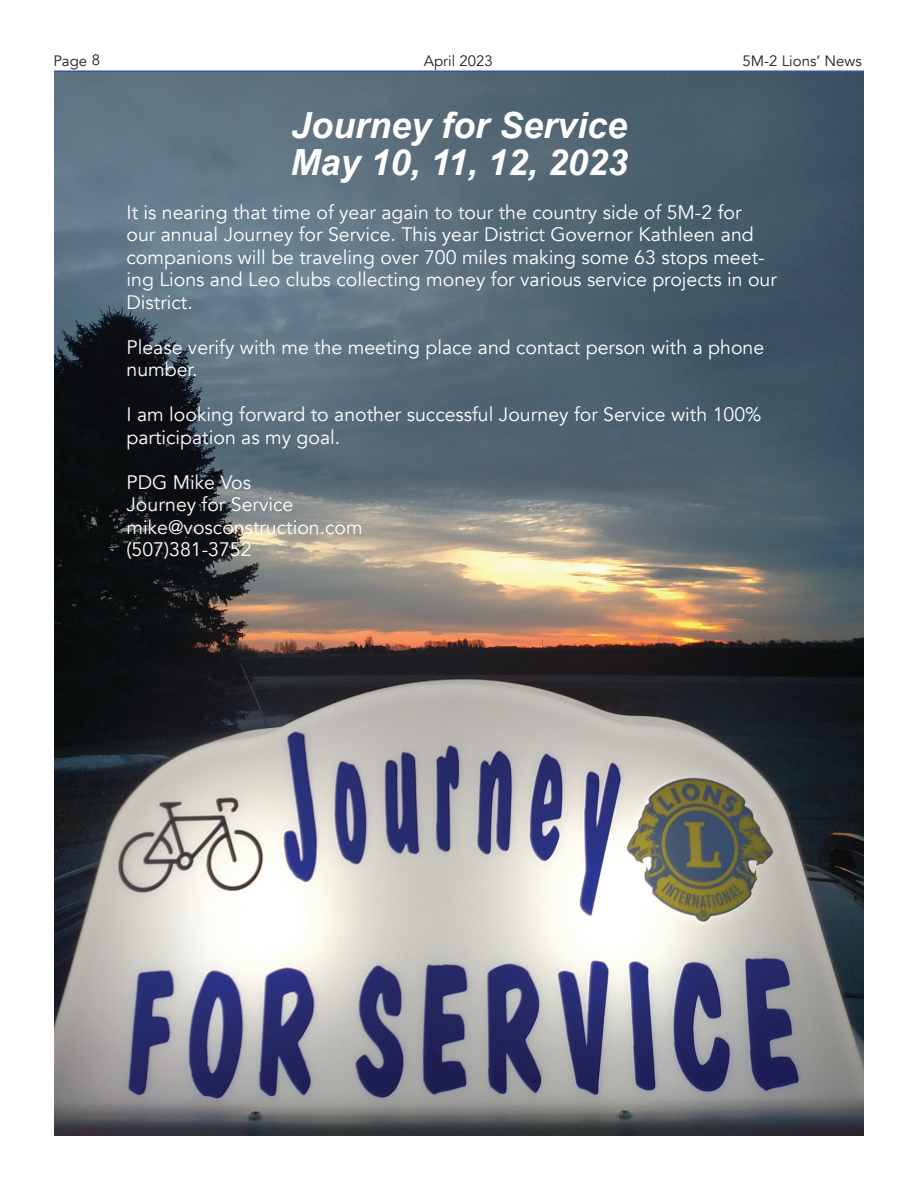
<style>
.page{position:relative;width:918px;height:1188px;background:#fff}
.page>*{position:absolute;margin:0;border:0;box-sizing:border-box;transform-origin:0 0}
.t1{font:italic 700 36px/37.5px "Arial";color:#fff}
.t2{font:19.5px/22.5px "Avenir";color:#fff}
.t3{font:15px "Avenir";color:#231f20}
</style>
<div class="page">
<svg style="left:54px;top:70px;width:810px;height:4px;background:#697db9"></svg>
<img style="left:55px;top:72px;width:809px;height:1063px">
<p class="t3" style="left:53px;top:52px;width:48px">Page 8</p>
<p class="t3" style="left:424px;top:52px;width:71px">April 2023</p>
<p class="t3" style="left:743px;top:52px;width:121px">5M-2 Lions’ News</p>
<h1 class="t1" style="left:290px;top:108px;width:339px">Journey for Service<br>May 10, 11, 12, 2023</h1>
<p class="t2" style="left:127px;top:201px;width:652px">It is nearing that time of year again to tour the country side of 5M-2 for<br>our annual Journey for Service. This year District Governor Kathleen and companions will be traveling over 700 miles making some 63 stops meet&shy;ing Lions and Leo clubs collecting money for various service projects in our District.</p>
<p class="t2" style="left:127px;top:336px;width:639px">Please verify with me the meeting place and contact person with a phone number.</p>
<p class="t2" style="left:127px;top:404px;width:636px">I am looking forward to another successful Journey for Service with 100% participation as my goal.</p>
<p class="t2" style="left:127px;top:471px;width:238px">PDG Mike Vos<br>Journey for Service mike@vosconstruction.com (507)381-3752</p>
</div>
